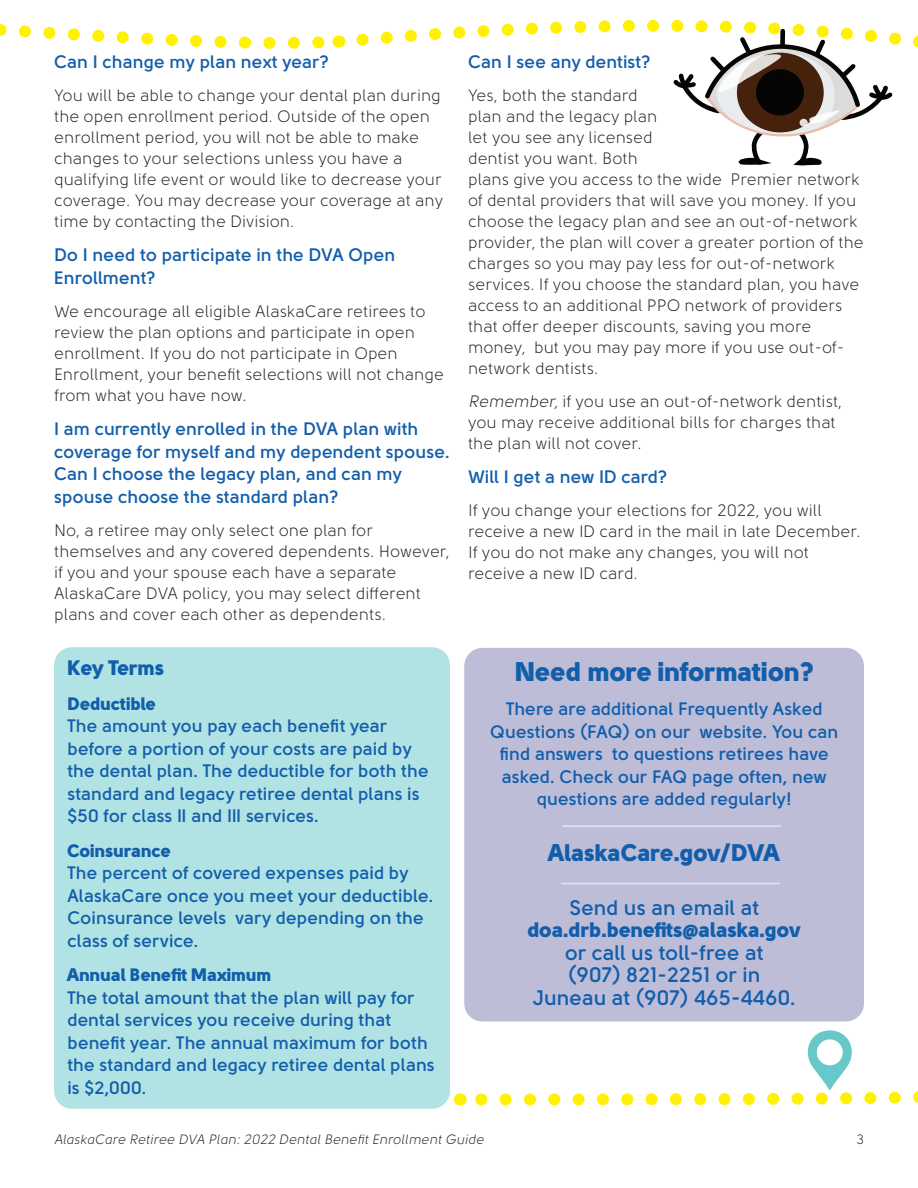
<style>
.page{position:relative;width:918px;height:1188px;background:#fff}
.page>*{position:absolute;margin:0;border:0;box-sizing:border-box;transform-origin:0 0}
.t1{font:27px "Solomon Sans Black";letter-spacing:-.015em;color:#125eab}
.t2{font:24px "Solomon Sans Black";color:#125eab}
.t3{font:700 21px/22.5px "Solomon Sans Semi";color:#125eab;text-align:center}
.t4{font:21px "Solomon Sans Black";color:#125eab}
.t5{font:700 18px/22.5px "Solomon Sans Semi";color:#125eab}
.t6{font:18px "Solomon Sans Black";letter-spacing:-.01em;color:#125eab}
.t7{font:16.5px/21px "Solomon Sans Book";color:#231f20}
.t8{font:13.5px "Solomon Sans Book Italic";color:#231f20}
.t9{font:13.5px "Solomon Sans Book";color:#231f20}
.s1{font-family:"Solomon Sans Book Italic"}
</style>
<div class="page">
<svg style="left:917px;top:1091px;width:1px;height:12px"></svg>
<div style="left:54px;top:647px;width:396px;height:462px;background:#b2e3e4;border-radius:18px"></div>
<div style="left:464px;top:648px;width:400px;height:373px;background:#bdbdd8;border-radius:18px"></div>
<svg style="left:356px;top:19px;width:562px;height:29px"></svg>
<svg style="left:0;top:24px;width:339px;height:25px"></svg>
<svg style="left:672px;top:27px;width:221px;height:139px"></svg>
<hr style="left:562px;top:825px;width:219px;height:2px;background:#fff">
<hr style="left:561px;top:883px;width:219px;height:1px;background:#fff">
<svg style="left:460px;top:1030px;width:441px;height:76px"></svg>
<p class="t5" style="left:54px;top:50px;width:277px">Can I change my plan next year?</p>
<p class="t7" style="left:54px;top:84px;width:390px">You will be able to change your dental plan during the open enrollment period. Outside of the open enrollment period, you will not be able to make changes to your selections unless you have a qualifying life event or would like to decrease your coverage. You may decrease your coverage at any time by contacting the Division.</p>
<p class="t5" style="left:54px;top:243px;width:343px">Do I need to participate in the DVA Open<br>Enrollment?</p>
<p class="t7" style="left:54px;top:300px;width:391px">We encourage all eligible AlaskaCare retirees to review the plan options and participate in open enrollment. If you do not participate in Open Enrollment, your benefit selections will not change from what you have now.</p>
<p class="t5" style="left:54px;top:417px;width:397px">I am currently enrolled in the DVA plan with coverage for myself and my dependent spouse.<br>Can I choose the legacy plan, and can my spouse choose the standard plan?</p>
<p class="t7" style="left:54px;top:519px;width:397px">No, a retiree may only select one plan for themselves and any covered dependents. However, if you and your spouse each have a separate AlaskaCare DVA policy, you may select different plans and cover each other as dependents.</p>
<p class="t4" style="left:67px;top:655px;width:99px">Key Terms</p>
<p class="t6" style="left:67px;top:693px;width:90px">Deductible</p>
<p class="t5" style="left:67px;top:715px;width:363px">The amount you pay each benefit year before a portion of your costs are paid by the dental plan. The deductible for both the standard and legacy retiree dental plans is $50 for class II and III services.</p>
<p class="t6" style="left:67px;top:840px;width:105px">Coinsurance</p>
<p class="t5" style="left:67px;top:862px;width:368px">The percent of covered expenses paid by AlaskaCare once you meet your deductible.<br>Coinsurance levels vary depending on the class of service.</p>
<p class="t6" style="left:67px;top:964px;width:206px">Annual Benefit Maximum</p>
<p class="t5" style="left:67px;top:986px;width:369px">The total amount that the plan will pay for dental services you receive during that benefit year. The annual maximum for both the standard and legacy retiree dental plans is $2,000.</p>
<p class="t5" style="left:468px;top:50px;width:184px">Can I see any dentist?</p>
<p class="t7" style="left:468px;top:84px;width:397px">Yes, both the standard<br>plan and the legacy plan<br>let you see any licensed<br>dentist you want. Both<br>plans give you access to the wide Premier network of dental providers that will save you money. If you choose the legacy plan and see an out-of-network provider, the plan will cover a greater portion of the charges so you may pay less for out-of-network services. If you choose the standard plan, you have access to an additional PPO network of providers that offer deeper discounts, saving you more money, but you may pay more if you use out-of&shy;network dentists.</p>
<p class="t7" style="left:468px;top:390px;width:376px"><span class="s1">Remember,</span> if you use an out-of-network dentist, you may receive additional bills for charges that the plan will not cover.</p>
<p class="t5" style="left:468px;top:465px;width:201px">Will I get a new ID card?</p>
<p class="t7" style="left:468px;top:500px;width:394px">If you change your elections for 2022, you will receive a new ID card in the mail in late December.<br>If you do not make any changes, you will not receive a new ID card.</p>
<h1 class="t1" style="left:515px;top:656px;width:301px">Need more information?</h1>
<p class="t5" style="left:490px;top:698px;width:350px;text-align:center">There are additional Frequently Asked Questions (FAQ) on our website. You can find answers to questions retirees have asked. Check our FAQ page often, new questions are added regularly!</p>
<h2 class="t2" style="left:549px;top:838px;width:233px">AlaskaCare.gov/DVA</h2>
<p class="t3" style="left:569px;top:896px;width:191px">Send us an email at</p>
<p class="t4" style="left:528px;top:918px;width:275px">doa.drb.benefits@alaska.gov</p>
<p class="t3" style="left:533px;top:941px;width:265px">or call us toll-free at<br>(907) 821-2251 or in<br>Juneau at (907) 465-4460.</p>
<p class="t8" style="left:54px;top:1132px;width:431px">AlaskaCare Retiree DVA Plan: 2022 Dental Benefit Enrollment Guide</p>
<p class="t9" style="left:856px;top:1132px;width:9px">3</p>
</div>
